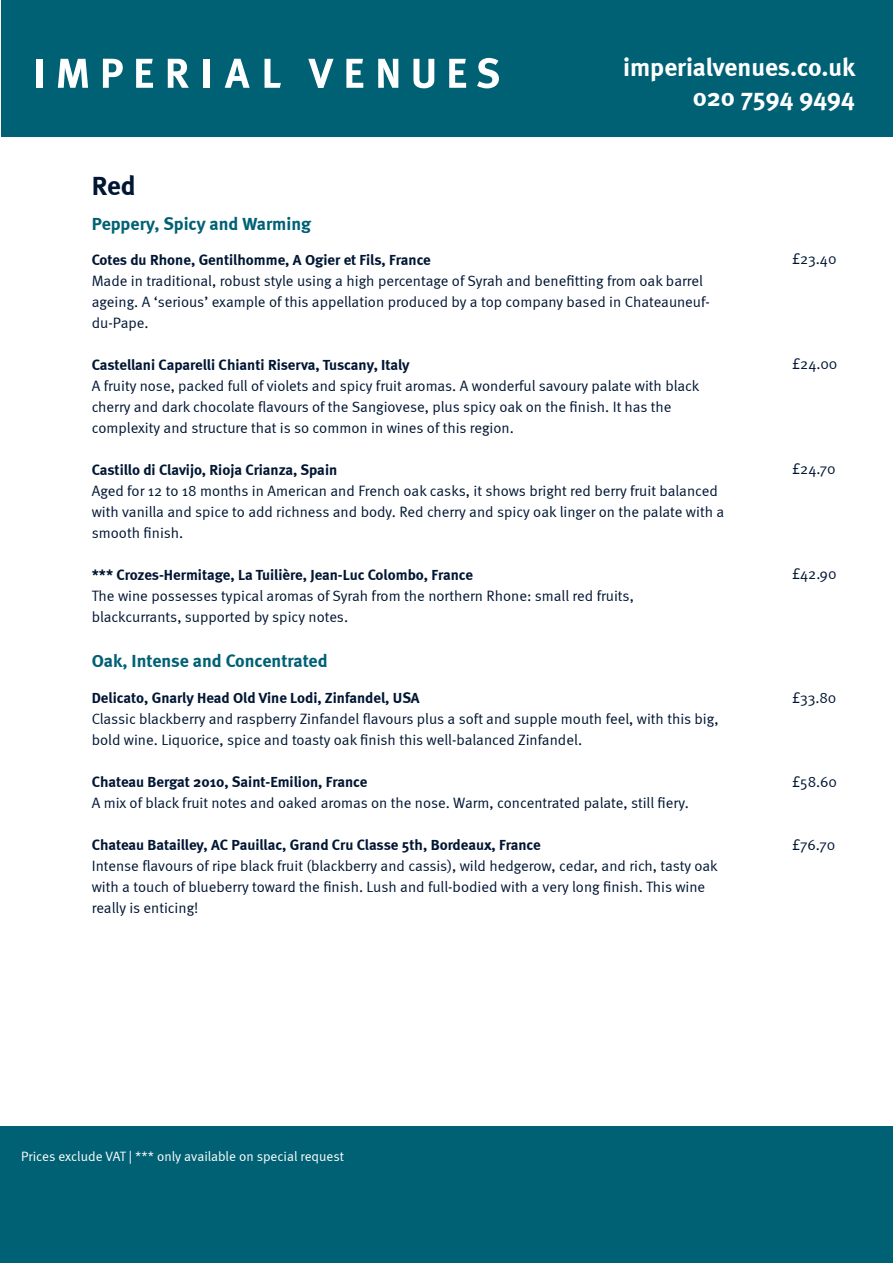
<style>
.page{position:relative;width:893px;height:1263px;background:#fff}
.page>*{position:absolute;margin:0;border:0;box-sizing:border-box;transform-origin:0 0}
.t1{font:700 27px "Meta";color:#001633}
.t2{font:700 25.5px/30.6px "Meta";color:#fff;text-align:right}
.t3{font:700 18px "Meta";color:#006174}
.t4{font:15px/21px "Meta Normal";color:#001633}
.t5{font:700 15px "Meta";color:#001633}
.t6{font:13.5px "Meta Normal";letter-spacing:-.005em;color:#fff}
</style>
<div class="page">
<div style="left:1px;top:1px;width:891px;height:136px;background:#006174"></div>
<hr style="left:892px;top:1px;width:1px;height:136px;background:#006174">
<div style="left:37px;top:59px;width:6px;height:29px;background:#fff"></div>
<svg style="left:58px;top:59px;width:30px;height:29px"></svg>
<svg style="left:103px;top:59px;width:20px;height:29px"></svg>
<svg style="left:136px;top:59px;width:17px;height:29px"></svg>
<svg style="left:168px;top:59px;width:21px;height:29px"></svg>
<div style="left:204px;top:59px;width:6px;height:29px;background:#fff"></div>
<svg style="left:225px;top:59px;width:25px;height:29px"></svg>
<svg style="left:265px;top:59px;width:16px;height:29px"></svg>
<svg style="left:308px;top:59px;width:25px;height:29px"></svg>
<svg style="left:346px;top:59px;width:17px;height:29px"></svg>
<svg style="left:378px;top:59px;width:20px;height:29px"></svg>
<svg style="left:413px;top:59px;width:21px;height:29px"></svg>
<svg style="left:449px;top:59px;width:17px;height:29px"></svg>
<svg style="left:477px;top:58px;width:22px;height:30px"></svg>
<div style="left:0;top:1127px;width:893px;height:136px;background:#006174"></div>
<h2 class="t2" style="left:623px;top:51px;width:234px">imperialvenues.co.uk<br>020 7594 9494</h2>
<h1 class="t1" style="left:92px;top:170px;width:45px">Red</h1>
<p class="t3" style="left:92px;top:213px;width:221px">Peppery, Spicy and Warming</p>
<p class="t5" style="left:92px;top:251px;width:340px">Cotes du Rhone, Gentilhomme, A Ogier et Fils, France</p>
<p class="t4" style="left:92px;top:270px;width:619px">Made in traditional, robust style using a high percentage of Syrah and benefitting from oak barrel ageing. A ‘serious’ example of this appellation produced by a top company based in Chateauneuf&shy;du-Pape.</p>
<p class="t5" style="left:92px;top:356px;width:319px">Castellani Caparelli Chianti Riserva, Tuscany, Italy</p>
<p class="t4" style="left:92px;top:375px;width:609px">A fruity nose, packed full of violets and spicy fruit aromas. A wonderful savoury palate with black cherry and dark chocolate flavours of the Sangiovese, plus spicy oak on the finish. It has the complexity and structure that is so common in wines of this region.</p>
<p class="t5" style="left:92px;top:461px;width:247px">Castillo di Clavijo, Rioja Crianza, Spain</p>
<p class="t4" style="left:92px;top:480px;width:634px">Aged for 12 to 18 months in American and French oak casks, it shows bright red berry fruit balanced with vanilla and spice to add richness and body. Red cherry and spicy oak linger on the palate with a smooth finish.</p>
<p class="t5" style="left:92px;top:566px;width:383px">*** Crozes-Hermitage, La Tuilière, Jean-Luc Colombo, France</p>
<p class="t4" style="left:92px;top:585px;width:544px">The wine possesses typical aromas of Syrah from the northern Rhone: small red fruits, blackcurrants, supported by spicy notes.</p>
<p class="t3" style="left:92px;top:650px;width:237px">Oak, Intense and Concentrated</p>
<p class="t5" style="left:92px;top:689px;width:329px">Delicato, Gnarly Head Old Vine Lodi, Zinfandel, USA</p>
<p class="t4" style="left:92px;top:708px;width:628px">Classic blackberry and raspberry Zinfandel flavours plus a soft and supple mouth feel, with this big, bold wine. Liquorice, spice and toasty oak finish this well-balanced Zinfandel.</p>
<p class="t5" style="left:92px;top:773px;width:277px">Chateau Bergat 2010, Saint-Emilion, France</p>
<p class="t4" style="left:92px;top:792px;width:599px">A mix of black fruit notes and oaked aromas on the nose. Warm, concentrated palate, still fiery.</p>
<p class="t5" style="left:92px;top:836px;width:450px">Chateau Batailley, AC Pauillac, Grand Cru Classe 5th, Bordeaux, France</p>
<p class="t4" style="left:92px;top:855px;width:627px">Intense flavours of ripe black fruit (blackberry and cassis), wild hedgerow, cedar, and rich, tasty oak with a touch of blueberry toward the finish. Lush and full-bodied with a very long finish. This wine really is enticing!</p>
<p class="t4" style="left:792px;top:248px;width:46px">£23.40</p>
<p class="t4" style="left:792px;top:353px;width:47px">£24.00</p>
<p class="t4" style="left:792px;top:458px;width:45px">£24.70</p>
<p class="t4" style="left:792px;top:563px;width:46px">£42.90</p>
<p class="t4" style="left:792px;top:687px;width:46px">£33.80</p>
<p class="t4" style="left:792px;top:771px;width:46px">£58.60</p>
<p class="t4" style="left:792px;top:834px;width:45px">£76.70</p>
<p class="t6" style="left:21px;top:1148px;width:324px">Prices exclude VAT | *** only available on special request</p>
</div>
